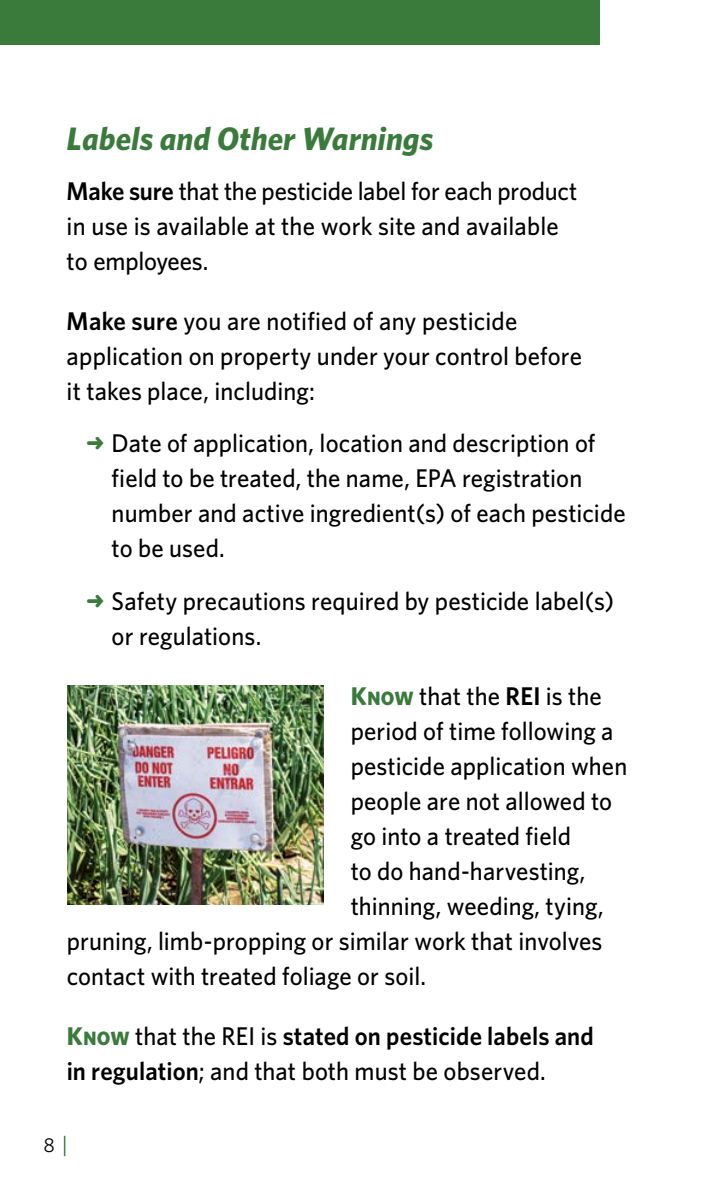
<style>
.page{position:relative;width:720px;height:1193px;background:#fff}
.page>*{position:absolute;margin:0;border:0;box-sizing:border-box;transform-origin:0 0}
.Heading{font:italic 700 32.5px "Whitney";color:#3a7b3c}
.Body_Text_1st_Para{font:500 25.5px/35px "Whitney";letter-spacing:.005em;color:#000;scale:.96 1}
.t1{font:20px "Whitney";color:#000}
.s1{font-weight:600}
.s2{color:#3a7b3c}
.s3{font-family:"Whitney Bold SC";font-weight:400;color:#3a7b3c}
.s4{font-size:22.5px;color:#317238}
</style>
<div class="page">
<div style="left:0;top:0;width:600px;height:45px;background:#3a7b3c"></div>
<img style="left:68px;top:685px;width:255px;height:219px">
<p class="Heading" style="left:67px;top:119px;width:368px">Labels and Other Warnings</p>
<p class="Body_Text_1st_Para" style="left:67px;top:173px;width:534px"><span class="s1">Make sure</span> that the pesticide label for each product in use is available at the work site and available to employees.</p>
<p class="Body_Text_1st_Para" style="left:67px;top:303px;width:538px"><span class="s1">Make sure</span> you are notified of any pesticide application on property under your control before it takes place, including:</p>
<p class="Body_Text_1st_Para" style="left:112px;top:425px;width:537px;text-indent:-25px"><span class="s2">➜</span> Date of application, location and description of field to be treated, the name, EPA registration number and active ingredient(s) of each pesticide to be used.</p>
<p class="Body_Text_1st_Para" style="left:112px;top:583px;width:525px;text-indent:-25px"><span class="s2">➜</span> Safety precautions required by pesticide label(s) or regulations.</p>
<p class="Body_Text_1st_Para" style="left:351px;top:678px;width:263px"><span class="s3">Know</span> that the <span class="s1">REI</span> is the</p>
<p class="Body_Text_1st_Para" style="left:351px;top:713px;width:275px">period of time following a</p>
<p class="Body_Text_1st_Para" style="left:351px;top:748px;width:290px">pesticide application when</p>
<p class="Body_Text_1st_Para" style="left:351px;top:783px;width:274px">people are not allowed to</p>
<p class="Body_Text_1st_Para" style="left:351px;top:818px;width:231px">go into a treated field</p>
<p class="Body_Text_1st_Para" style="left:351px;top:853px;width:246px">to do hand-harvesting,</p>
<p class="Body_Text_1st_Para" style="left:351px;top:888px;width:265px">thinning, weeding, tying,</p>
<p class="Body_Text_1st_Para" style="left:67px;top:923px;width:560px">pruning, limb-propping or similar work that involves</p>
<p class="Body_Text_1st_Para" style="left:67px;top:958px;width:376px">contact with treated foliage or soil.</p>
<p class="Body_Text_1st_Para" style="left:67px;top:1018px;width:551px"><span class="s3">Know</span> that the REI is <span class="s1">stated on pesticide labels and in regulation</span>; and that both must be observed.</p>
<p class="t1" style="left:43px;top:1133px;width:26px">8 <span class="s4">|</span></p>
</div>
